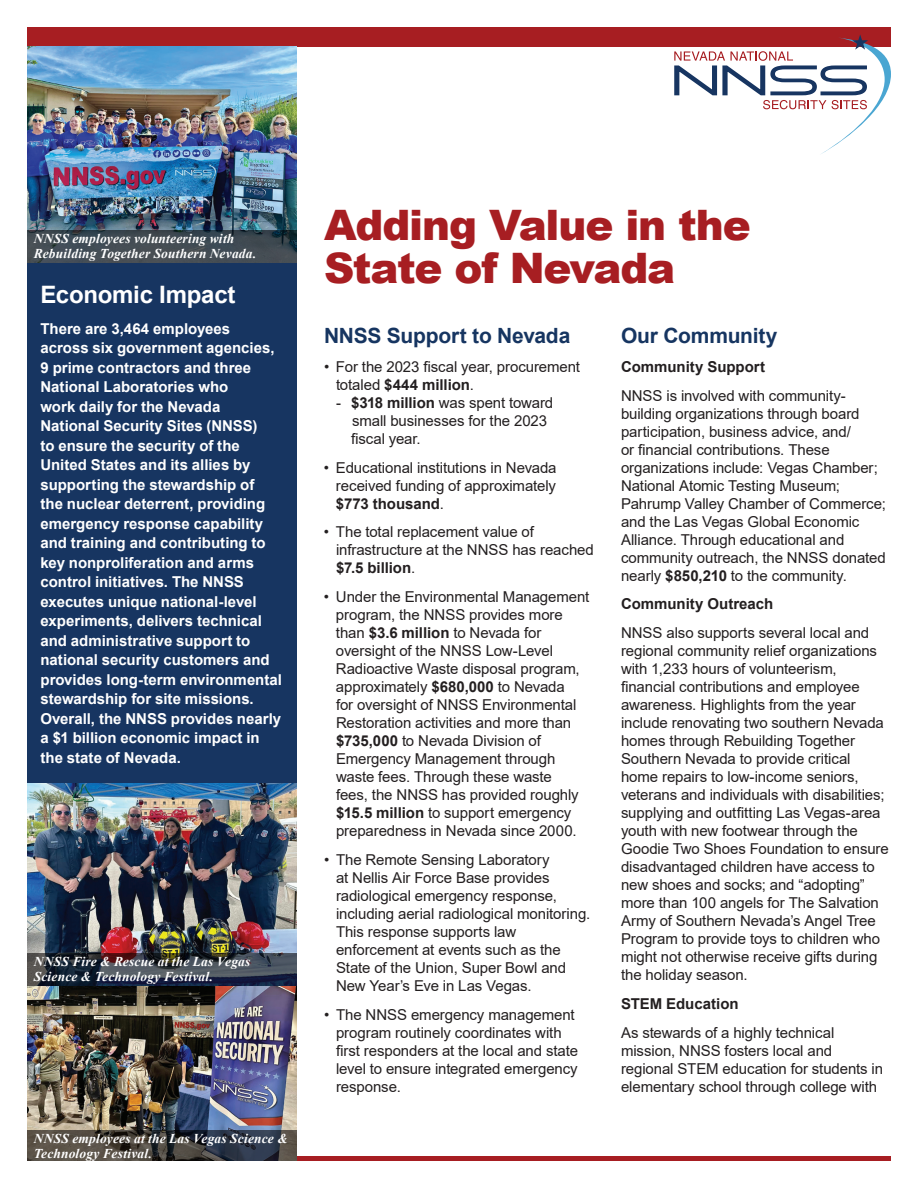
<style>
.page{position:relative;width:918px;height:1188px;background:#fff}
.page>*{position:absolute;margin:0;border:0;box-sizing:border-box;transform-origin:0 0}
.t1{font:900 42px/43.5px "Arial";letter-spacing:-.025em;color:#a71e22}
.t2{font:700 24px "Arial";letter-spacing:-.01em;color:#fff}
.t3{font:700 21px "Arial";letter-spacing:-.01em;color:#163561}
.t4{font:15px/18px "Arial";letter-spacing:-.005em;color:#231f20}
.t5{font:700 15px/19.5px "Arial";color:#fff}
.t6{font:700 15px "Arial";color:#231f20}
.t7{font:italic 700 13.5px/15px "Times New Roman";letter-spacing:.01em;color:#fff}
.s1{font-weight:700}
</style>
<div class="page">
<div style="left:27px;top:1156px;width:864px;height:5px;background:#a71e22"></div>
<div style="left:27px;top:27px;width:864px;height:19px;background:#a71e22"></div>
<svg style="left:674px;top:34px;width:217px;height:120px"></svg>
<div style="left:27px;top:46px;width:270px;height:1115px;background:#173561"></div>
<img style="left:27px;top:46px;width:270px;height:184px">
<svg style="left:27px;top:230px;width:270px;height:32px;fill:#424c54"></svg>
<img style="left:27px;top:783px;width:270px;height:348px">
<svg style="left:27px;top:1131px;width:270px;height:30px"></svg>
<svg style="left:27px;top:953px;width:270px;height:33px"></svg>
<p class="t7" style="left:34px;top:231px;width:224px">NNSS employees volunteering with<br>Rebuilding Together Southern Nevada.</p>
<h2 class="t2" style="left:40px;top:278px;width:197px">Economic Impact</h2>
<p class="t5" style="left:40px;top:319px;width:243px">There are 3,464 employees across six government agencies,<br>9 prime contractors and three<br>National Laboratories who<br>work daily for the Nevada<br>National Security Sites (NNSS)<br>to ensure the security of the<br>United States and its allies by supporting the stewardship of<br>the nuclear deterrent, providing emergency response capability and training and contributing to key nonproliferation and arms control initiatives. The NNSS executes unique national-level experiments, delivers technical and administrative support to national security customers and provides long-term environmental stewardship for site missions.<br>Overall, the NNSS provides nearly a $1 billion economic impact in the state of Nevada.</p>
<p class="t7" style="left:34px;top:954px;width:218px">NNSS Fire &amp; Rescue at the Las Vegas<br>Science &amp; Technology Festival.</p>
<p class="t7" style="left:34px;top:1131px;width:256px">NNSS employees at the Las Vegas Science &amp;<br>Technology Festival.</p>
<h1 class="t1" style="left:324px;top:202px;width:428px">Adding Value in the<br>State of Nevada</h1>
<h3 class="t3" style="left:324px;top:321px;width:248px">NNSS Support to Nevada</h3>
<p class="t4" style="left:336px;top:357px;width:246px;text-indent:-12px">• For the 2023 fiscal year, procurement totaled <span class="s1">$444 million</span>.</p>
<p class="t4" style="left:351px;top:393px;width:204px;text-indent:-15px">- <span class="s1">$318 million</span> was spent toward small businesses for the 2023 fiscal year.</p>
<p class="t4" style="left:336px;top:458px;width:222px;text-align:justify;text-indent:-12px">• Educational institutions in Nevada received funding of approximately <span class="s1">$773 thousand</span>.</p>
<p class="t4" style="left:336px;top:523px;width:259px;text-indent:-12px">• The total replacement value of infrastructure at the NNSS has reached <span class="s1">$7.5 billion</span>.</p>
<p class="t4" style="left:336px;top:588px;width:255px;text-indent:-12px">• Under the Environmental Management program, the NNSS provides more than <span class="s1">$3.6 million</span> to Nevada for oversight of the NNSS Low-Level Radioactive Waste disposal program, approximately <span class="s1">$680,000</span> to Nevada<br>for oversight of NNSS Environmental Restoration activities and more than <span class="s1">$735,000</span> to Nevada Division of Emergency Management through waste fees. Through these waste<br>fees, the NNSS has provided roughly <span class="s1">$15.5 million</span> to support emergency preparedness in Nevada since 2000.</p>
<p class="t4" style="left:336px;top:851px;width:256px;text-indent:-12px">• The Remote Sensing Laboratory<br>at Nellis Air Force Base provides radiological emergency response, including aerial radiological monitoring.<br>This response supports law enforcement at events such as the State of the Union, Super Bowl and New Year’s Eve in Las Vegas.</p>
<p class="t4" style="left:336px;top:1005px;width:243px;text-indent:-12px">• The NNSS emergency management program routinely coordinates with first responders at the local and state level to ensure integrated emergency response.</p>
<h3 class="t3" style="left:621px;top:321px;width:158px">Our Community</h3>
<p class="t6" style="left:621px;top:356px;width:146px">Community Support</p>
<p class="t4" style="left:621px;top:386px;width:266px">NNSS is involved with community&shy;building organizations through board participation, business advice, and/<br>or financial contributions. These organizations include: Vegas Chamber; National Atomic Testing Museum; Pahrump Valley Chamber of Commerce; and the Las Vegas Global Economic Alliance. Through educational and community outreach, the NNSS donated nearly <span class="s1">$850,210</span> to the community.</p>
<p class="t6" style="left:621px;top:594px;width:154px">Community Outreach</p>
<p class="t4" style="left:621px;top:624px;width:269px">NNSS also supports several local and regional community relief organizations with 1,233 hours of volunteerism, financial contributions and employee awareness. Highlights from the year include renovating two southern Nevada homes through Rebuilding Together Southern Nevada to provide critical home repairs to low-income seniors, veterans and individuals with disabilities; supplying and outfitting Las Vegas-area youth with new footwear through the Goodie Two Shoes Foundation to ensure disadvantaged children have access to new shoes and socks; and “adopting” more than 100 angels for The Salvation Army of Southern Nevada’s Angel Tree Program to provide toys to children who might not otherwise receive gifts during the holiday season.</p>
<p class="t6" style="left:621px;top:993px;width:119px">STEM Education</p>
<p class="t4" style="left:621px;top:1023px;width:264px">As stewards of a highly technical mission, NNSS fosters local and regional STEM education for students in elementary school through college with</p>
</div>
